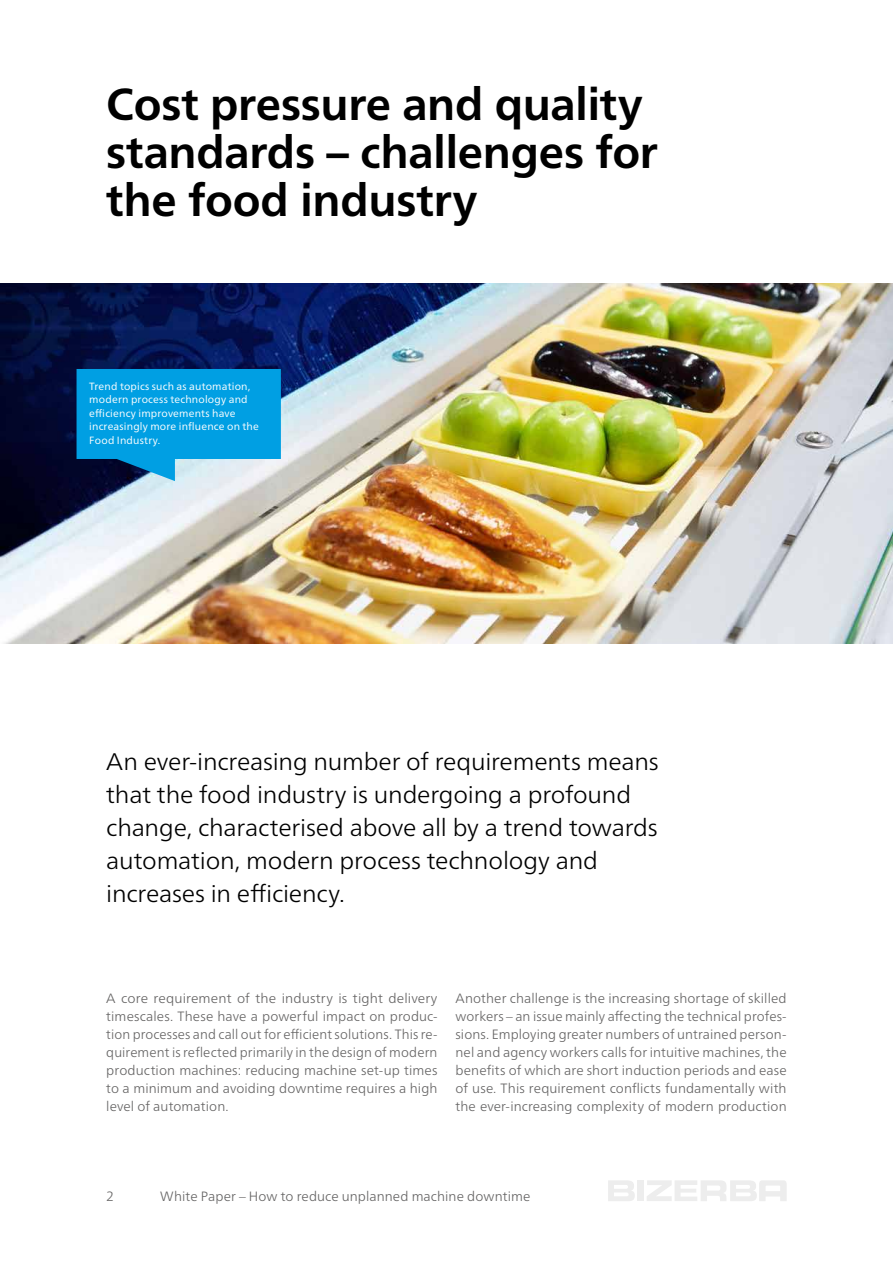
<style>
.page{position:relative;width:893px;height:1263px;background:#fff}
.page>*{position:absolute;margin:0;border:0;box-sizing:border-box;transform-origin:0 0}
.t1{font:700 45px/48px "Frutiger Neue LTW1 G";letter-spacing:-.005em;color:#000}
.t2{font:300 24px/33px "Frutiger Neue LTW1 G";letter-spacing:-.01em;color:#000}
.t3{font:300 13.5px/18px "Frutiger Neue LTW1 G";letter-spacing:.005em;color:#646363;text-align:justify}
.t4{font:10.5px/13.5px "Frutiger Neue LT Pro";letter-spacing:.015em;color:#fff}
</style>
<div class="page">
<svg style="left:647px;top:1180px;width:140px;height:21px"></svg>
<div style="left:637px;top:1180px;width:6px;height:21px;background:#ededed"></div>
<svg style="left:608px;top:1180px;width:27px;height:21px"></svg>
<img style="left:0;top:283px;width:893px;height:360px">
<svg style="left:77px;top:369px;width:204px;height:112px;background:#189ed9"></svg>
<h1 class="t1" style="left:106px;top:77px;width:553px">Cost pressure and quality standards – challenges for the food industry</h1>
<p class="t4" style="left:89px;top:379px;width:171px">Trend topics such as automation, modern process technology and efficiency improvements have increasingly more influence on the<br>Food Industry.</p>
<h2 class="t2" style="left:106px;top:743px;width:554px">An ever-increasing number of requirements means that the food industry is undergoing a profound change, characterised above all by a trend towards automation, modern process technology and increases in efficiency.</h2>
<p class="t3" style="left:106px;top:988px;width:333px">A core requirement of the industry is tight delivery timescales. These have a powerful impact on produc&shy;tion processes and call out for efficient solutions. This re&shy;quirement is reflected primarily in the design of modern production machines: reducing machine set-up times to a minimum and avoiding downtime requires a high level of automation.</p>
<p class="t3" style="left:455px;top:988px;width:333px">Another challenge is the increasing shortage of skilled workers – an issue mainly affecting the technical profes&shy;sions. Employing greater numbers of untrained person&shy;nel and agency workers calls for intuitive machines, the benefits of which are short induction periods and ease of use. This requirement conflicts fundamentally with the ever-increasing complexity of modern production</p>
<p class="t3" style="left:106px;top:1186px;width:9px">2</p>
<p class="t3" style="left:160px;top:1186px;width:372px">White Paper – How to reduce unplanned machine downtime</p>
</div>
